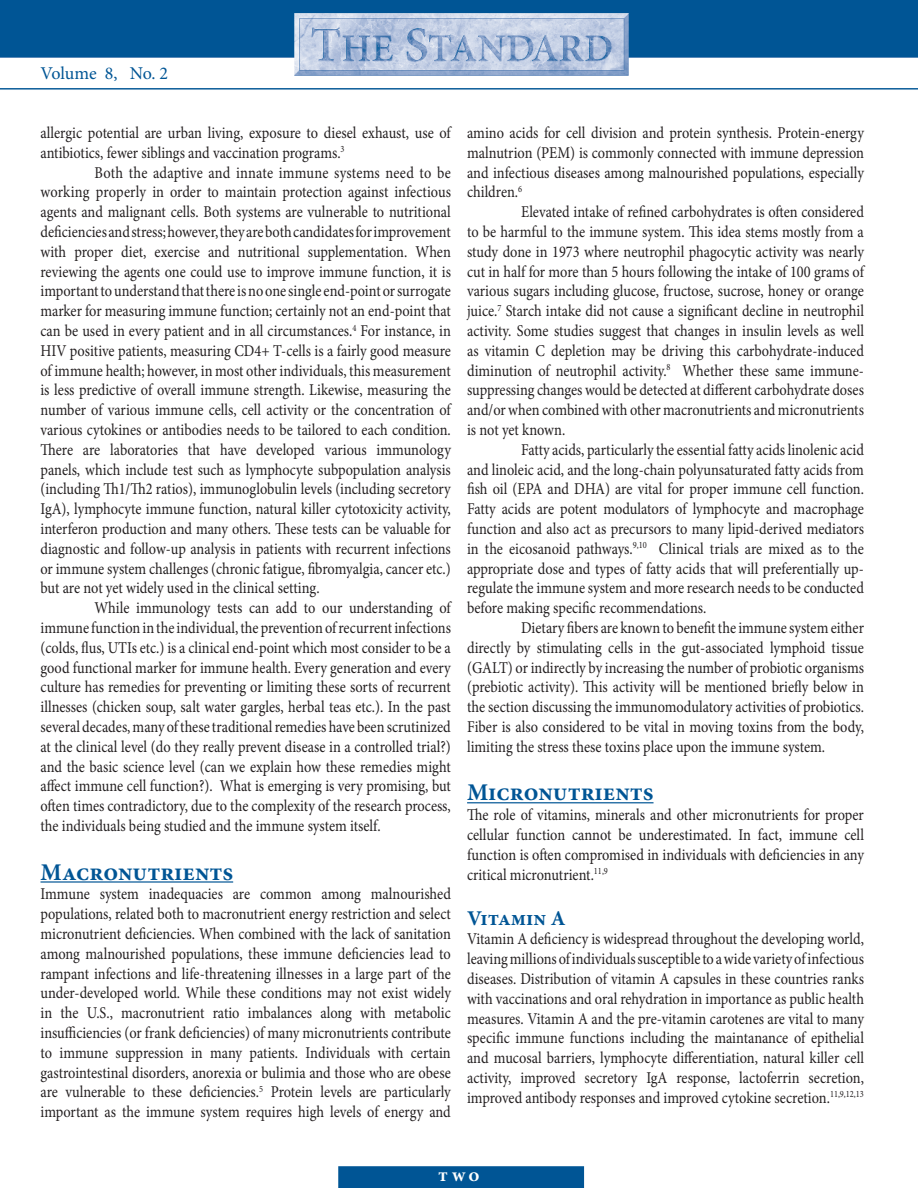
<style>
.page{position:relative;width:918px;height:1188px;background:#fff}
.page>*{position:absolute;margin:0;border:0;box-sizing:border-box;transform-origin:0 0}
.t1{font:700 24px "Minion Pro";color:#005595}
.t2{font:700 21px "Minion Pro";color:#005595}
.t3{font:18px "Minion Pro";letter-spacing:-.01em;color:#005595}
.t4{font:700 18px "Minion Pro";color:#fff}
.t5{font:16.5px/19.8px "Minion Pro";color:#231f20;text-align:justify;scale:.87 1}
</style>
<div class="page">
<img style="left:0;top:0;width:904px;height:1188px">
<img style="left:904px;top:0;width:14px;height:90px">
<hr style="left:40px;top:881px;width:193px;height:2px;background:#005595">
<hr style="left:467px;top:802px;width:187px;height:1px;background:#005595">
<p class="t3" style="left:41px;top:61px;width:129px">Volume 8, No. 2</p>
<p class="t5" style="left:40px;top:123px;width:473px">allergic potential are urban living, exposure to diesel exhaust, use of antibiotics, fewer siblings and vaccination programs.<sup>3</sup></p>
<p class="t5" style="left:40px;top:163px;width:473px;text-indent:54px">Both the adaptive and innate immune systems need to be working properly in order to maintain protection against infectious agents and malignant cells. Both systems are vulnerable to nutritional deficiencies and stress; however, they are both candidates for improvement with proper diet, exercise and nutritional supplementation. When reviewing the agents one could use to improve immune function, it is important to understand that there is no one single end-point or surrogate marker for measuring immune function; certainly not an end-point that can be used in every patient and in all circumstances.<sup>4</sup> For instance, in HIV positive patients, measuring CD4+ T-cells is a fairly good measure of immune health; however, in most other individuals, this measurement is less predictive of overall immune strength. Likewise, measuring the number of various immune cells, cell activity or the concentration of various cytokines or antibodies needs to be tailored to each condition.<br>There are laboratories that have developed various immunology panels, which include test such as lymphocyte subpopulation analysis (including Th1/Th2 ratios), immunoglobulin levels (including secretory IgA), lymphocyte immune function, natural killer cytotoxicity activity, interferon production and many others. These tests can be valuable for diagnostic and follow-up analysis in patients with recurrent infections or immune system challenges (chronic fatigue, fibromyalgia, cancer etc.) but are not yet widely used in the clinical setting.</p>
<p class="t5" style="left:40px;top:598px;width:473px;text-indent:54px">While immunology tests can add to our understanding of immune function in the individual, the prevention of recurrent infections (colds, flus, UTIs etc.) is a clinical end-point which most consider to be a good functional marker for immune health. Every generation and every culture has remedies for preventing or limiting these sorts of recurrent illnesses (chicken soup, salt water gargles, herbal teas etc.). In the past several decades, many of these traditional remedies have been scrutinized at the clinical level (do they really prevent disease in a controlled trial?) and the basic science level (can we explain how these remedies might affect immune cell function?). What is emerging is very promising, but often times contradictory, due to the complexity of the research process, the individuals being studied and the immune system itself.</p>
<h1 class="t1" style="left:40px;top:855px;width:194px">Macronutrients</h1>
<p class="t5" style="left:40px;top:884px;width:473px">Immune system inadequacies are common among malnourished populations, related both to macronutrient energy restriction and select micronutrient deficiencies. When combined with the lack of sanitation among malnourished populations, these immune deficiencies lead to rampant infections and life-threatening illnesses in a large part of the under-developed world. While these conditions may not exist widely in the U.S., macronutrient ratio imbalances along with metabolic insufficiencies (or frank deficiencies) of many micronutrients contribute to immune suppression in many patients. Individuals with certain gastrointestinal disorders, anorexia or bulimia and those who are obese are vulnerable to these deficiencies.<sup>5</sup> Protein levels are particularly important as the immune system requires high levels of energy and</p>
<p class="t5" style="left:467px;top:123px;width:458px">amino acids for cell division and protein synthesis. Protein-energy malnutrion (PEM) is commonly connected with immune depression and infectious diseases among malnourished populations, especially children.<sup>6</sup></p>
<p class="t5" style="left:467px;top:202px;width:458px;text-indent:54px">Elevated intake of refined carbohydrates is often considered to be harmful to the immune system. This idea stems mostly from a study done in 1973 where neutrophil phagocytic activity was nearly cut in half for more than 5 hours following the intake of 100 grams of various sugars including glucose, fructose, sucrose, honey or orange juice.<sup>7</sup> Starch intake did not cause a significant decline in neutrophil activity. Some studies suggest that changes in insulin levels as well as vitamin C depletion may be driving this carbohydrate-induced diminution of neutrophil activity.<sup>8</sup> Whether these same immune&shy;suppressing changes would be detected at different carbohydrate doses and/or when combined with other macronutrients and micronutrients is not yet known.</p>
<p class="t5" style="left:467px;top:440px;width:458px;text-indent:54px">Fatty acids, particularly the essential fatty acids linolenic acid and linoleic acid, and the long-chain polyunsaturated fatty acids from fish oil (EPA and DHA) are vital for proper immune cell function.<br>Fatty acids are potent modulators of lymphocyte and macrophage function and also act as precursors to many lipid-derived mediators in the eicosanoid pathways.<sup>9,10</sup> Clinical trials are mixed as to the appropriate dose and types of fatty acids that will preferentially up&shy;regulate the immune system and more research needs to be conducted before making specific recommendations.</p>
<p class="t5" style="left:467px;top:618px;width:458px;text-indent:54px">Dietary fibers are known to benefit the immune system either directly by stimulating cells in the gut-associated lymphoid tissue (GALT) or indirectly by increasing the number of probiotic organisms (prebiotic activity). This activity will be mentioned briefly below in the section discussing the immunomodulatory activities of probiotics.<br>Fiber is also considered to be vital in moving toxins from the body, limiting the stress these toxins place upon the immune system.</p>
<h1 class="t1" style="left:467px;top:776px;width:188px">Micronutrients</h1>
<p class="t5" style="left:467px;top:805px;width:458px">The role of vitamins, minerals and other micronutrients for proper cellular function cannot be underestimated. In fact, immune cell function is often compromised in individuals with deficiencies in any critical micronutrient.<sup>11,9</sup></p>
<p class="t2" style="left:467px;top:903px;width:100px">Vitamin A</p>
<p class="t5" style="left:467px;top:929px;width:458px">Vitamin A deficiency is widespread throughout the developing world, leaving millions of individuals susceptible to a wide variety of infectious diseases. Distribution of vitamin A capsules in these countries ranks with vaccinations and oral rehydration in importance as public health measures. Vitamin A and the pre-vitamin carotenes are vital to many specific immune functions including the maintanance of epithelial and mucosal barriers, lymphocyte differentiation, natural killer cell activity, improved secretory IgA response, lactoferrin secretion, improved antibody responses and improved cytokine secretion.<sup>11,9,12,13</sup></p>
<p class="t4" style="left:438px;top:1163px;width:43px">two</p>
</div>
